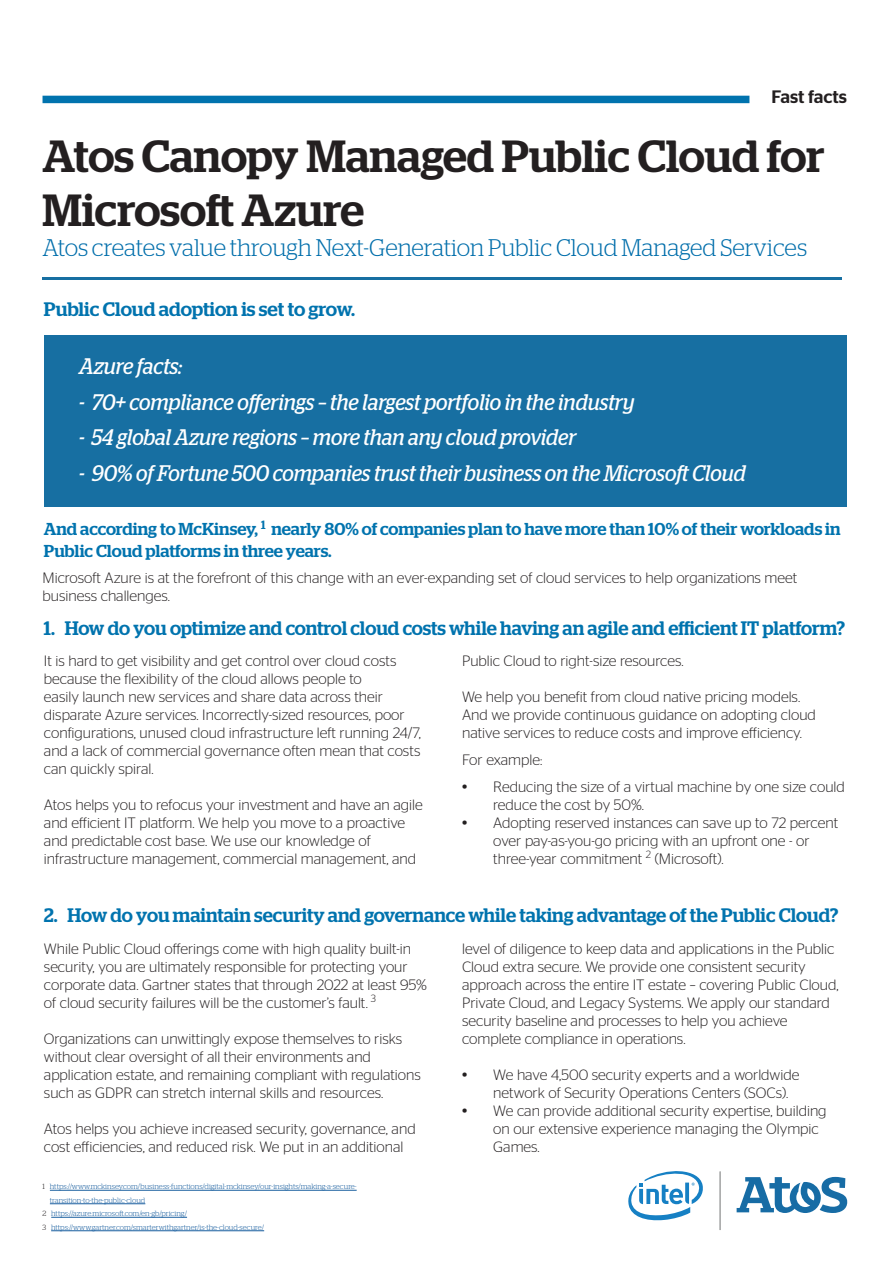
<style>
.page{position:relative;width:893px;height:1263px;background:#fff}
.page>*{position:absolute;margin:0;border:0;box-sizing:border-box;transform-origin:0 0}
.t1{font:500 45px/54px "Stag";color:#231f20}
.t2{font:300 24px "Stag";letter-spacing:-.005em;color:#006eab}
.t3{font:italic 22.5px "Stag";color:#fff;scale:.93 1}
.t4{font:500 19.5px "Stag";color:#0073ae}
.Body_copy{font:500 18px "Stag Sans";color:#231f20}
.t5{font:500 17.25px/22.5px "Stag";color:#0073ae}
.t6{font:300 15px/18px "Stag Sans";color:#231f20}
.t7{font:300 7.5px/13.5px "Stag";color:#175d9e}
.s1{font-size:18px}
.s2{color:#231f20}
</style>
<div class="page">
<hr style="left:43px;top:278px;width:799px;height:2px;background:#176fa2">
<div style="left:43px;top:96px;width:706px;height:7px;background:#0073ae"></div>
<hr style="left:50px;top:1190px;width:307px;height:1px;background:#175d9e">
<hr style="left:50px;top:1203px;width:95px;height:1px;background:#175d9e">
<hr style="left:51px;top:1217px;width:136px;height:1px;background:#175d9e">
<hr style="left:51px;top:1230px;width:213px;height:1px;background:#175d9e">
<div style="left:44px;top:335px;width:802px;height:171px;background:#176fa2"></div>
<svg style="left:737px;top:1177px;width:110px;height:36px"></svg>
<hr style="left:720px;top:1171px;width:1px;height:59px;background:#b1b1b1">
<svg style="left:628px;top:1171px;width:75px;height:50px"></svg>
<p class="Body_copy" style="left:771px;top:86px;width:77px">Fast facts</p>
<p class="t1" style="left:43px;top:129px;width:783px">Atos Canopy Managed Public Cloud for<br>Microsoft Azure</p>
<p class="t2" style="left:43px;top:234px;width:766px">Atos creates value through Next-Generation Public Cloud Managed Services</p>
<p class="t4" style="left:44px;top:298px;width:313px">Public Cloud adoption is set to grow.</p>
<p class="t3" style="left:79px;top:353px;width:113px">Azure facts:</p>
<p class="t3" style="left:79px;top:389px;width:599px">- 70+ compliance offerings – the largest portfolio in the industry</p>
<p class="t3" style="left:79px;top:424px;width:536px">- 54 global Azure regions – more than any cloud provider</p>
<p class="t3" style="left:79px;top:460px;width:718px">- 90% of Fortune 500 companies trust their business on the Microsoft Cloud</p>
<p class="t5" style="left:44px;top:517px;width:798px">And according to McKinsey, <sup>1</sup> nearly 80% of companies plan to have more than 10% of their workloads in<br>Public Cloud platforms in three years.</p>
<p class="t6" style="left:43px;top:568px;width:756px">Microsoft Azure is at the forefront of this change with an ever-expanding set of cloud services to help organizations meet business challenges.</p>
<p class="t4" style="left:44px;top:616px;width:802px">1. How do you optimize and control cloud costs while having an agile and efficient IT platform?</p>
<p class="t6" style="left:44px;top:652px;width:379px">It is hard to get visibility and get control over cloud costs because the flexibility of the cloud allows people to<br>easily launch new services and share data across their disparate Azure services. Incorrectly-sized resources, poor configurations, unused cloud infrastructure left running 24/7, and a lack of commercial governance often mean that costs can quickly spiral.</p>
<p class="t6" style="left:44px;top:796px;width:380px">Atos helps you to refocus your investment and have an agile and efficient IT platform. We help you move to a proactive and predictable cost base. We use our knowledge of infrastructure management, commercial management, and</p>
<p class="t6" style="left:462px;top:652px;width:223px">Public Cloud to right-size resources.</p>
<p class="t6" style="left:462px;top:688px;width:355px">We help you benefit from cloud native pricing models.<br>And we provide continuous guidance on adopting cloud native services to reduce costs and improve efficiency.</p>
<p class="t6" style="left:462px;top:751px;width:82px">For example:</p>
<p class="t6" style="left:493px;top:778px;width:353px;text-indent:-31px"><span class="s1">•</span> Reducing the size of a virtual machine by one size could reduce the cost by 50%.</p>
<p class="t6" style="left:493px;top:814px;width:346px;text-indent:-31px"><span class="s1">•</span> Adopting reserved instances can save up to 72 percent over pay-as-you-go pricing with an upfront one - or three-year commitment <sup>2</sup> (Microsoft).</p>
<p class="t4" style="left:44px;top:904px;width:796px">2. How do you maintain security and governance while taking advantage of the Public Cloud?</p>
<p class="t6" style="left:44px;top:939px;width:384px">While Public Cloud offerings come with high quality built-in security, you are ultimately responsible for protecting your corporate data. Gartner states that through 2022 at least 95% of cloud security failures will be the customer’s fault. <sup>3</sup></p>
<p class="t6" style="left:44px;top:1029px;width:378px">Organizations can unwittingly expose themselves to risks without clear oversight of all their environments and application estate, and remaining compliant with regulations such as GDPR can stretch internal skills and resources.</p>
<p class="t6" style="left:44px;top:1119px;width:373px">Atos helps you achieve increased security, governance, and cost efficiencies, and reduced risk. We put in an additional</p>
<p class="t6" style="left:462px;top:939px;width:378px">level of diligence to keep data and applications in the Public Cloud extra secure. We provide one consistent security approach across the entire IT estate – covering Public Cloud, Private Cloud, and Legacy Systems. We apply our standard security baseline and processes to help you achieve complete compliance in operations.</p>
<p class="t6" style="left:493px;top:1065px;width:308px;text-indent:-31px"><span class="s1">•</span> We have 4,500 security experts and a worldwide network of Security Operations Centers (SOCs).</p>
<p class="t6" style="left:493px;top:1101px;width:335px;text-indent:-31px"><span class="s1">•</span> We can provide additional security expertise, building on our extensive experience managing the Olympic<br>Games.</p>
<p class="t7" style="left:50px;top:1180px;width:308px;text-indent:-7px"><span class="s2">1</span> https://www.mckinsey.com/business-functions/digital-mckinsey/our-insights/making-a-secure&shy;transition-to-the-public-cloud</p>
<p class="t7" style="left:43px;top:1207px;width:146px"><span class="s2">2</span> https://azure.microsoft.com/en-gb/pricing/</p>
<p class="t7" style="left:43px;top:1220px;width:223px"><span class="s2">3</span> https://www.gartner.com/smarterwithgartner/is-the-cloud-secure/</p>
</div>
